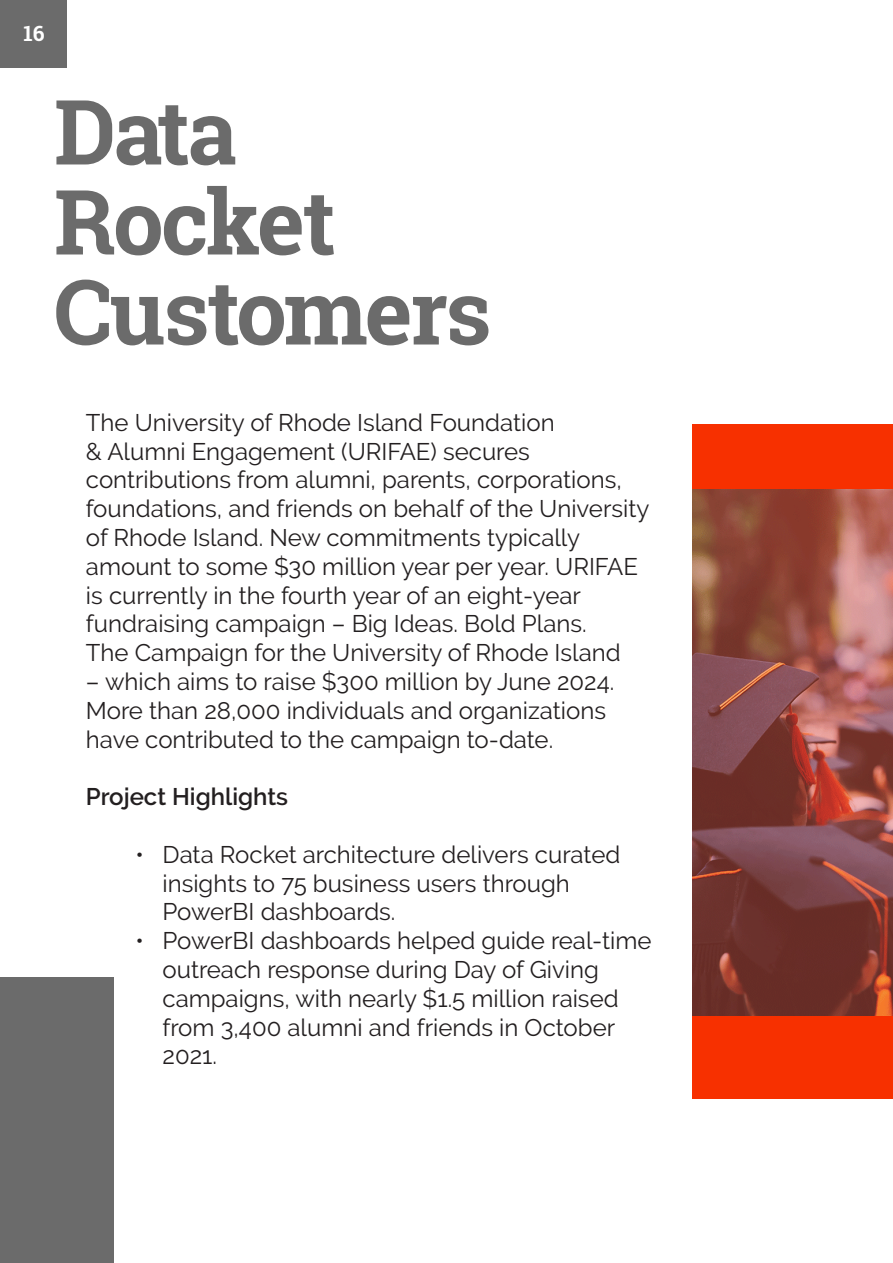
<style>
.page{position:relative;width:893px;height:1263px;background:#fff}
.page>*{position:absolute;margin:0;border:0;box-sizing:border-box;transform-origin:0 0}
.Titles_Green{font:700 90px/90px "Roboto Slab";letter-spacing:-.03em;color:#6b6b6b}
.Paragraph_Black{font:24px/28.8px "Raleway";color:#231f20}
.Paragraph_Black-2{font:600 24px "Raleway";color:#231f20}
.t1{font:700 21px "Roboto Slab";color:#fff}
</style>
<div class="page">
<div style="left:0;top:977px;width:114px;height:286px;background:#6b6b6b"></div>
<div style="left:692px;top:424px;width:201px;height:674px;background:#f73000"></div>
<svg style="left:692px;top:489px;width:201px;height:527px;background:#8c4a43"></svg>
<div style="left:0;top:0;width:67px;height:68px;background:#6b6b6b"></div>
<p class="t1" style="left:23px;top:19px;width:23px">16</p>
<p class="Titles_Green" style="left:54px;top:86px;width:184px">Data</p>
<p class="Titles_Green" style="left:54px;top:176px;width:439px">Rocket<br>Customers</p>
<p class="Paragraph_Black" style="left:86px;top:408px;width:565px">The University of Rhode Island Foundation<br>&amp; Alumni Engagement (URIFAE) secures contributions from alumni, parents, corporations, foundations, and friends on behalf of the University of Rhode Island. New commitments typically amount to some $30 million year per year. URIFAE is currently in the fourth year of an eight-year fundraising campaign – Big Ideas. Bold Plans.<br>The Campaign for the University of Rhode Island</p>
<p class="Paragraph_Black" style="left:86px;top:667px;width:530px">– which aims to raise $300 million by June 2024.<br>More than 28,000 individuals and organizations have contributed to the campaign to-date.</p>
<p class="Paragraph_Black-2" style="left:86px;top:783px;width:204px">Project Highlights</p>
<p class="Paragraph_Black" style="left:162px;top:840px;width:459px;text-indent:-27px">• Data Rocket architecture delivers curated insights to 75 business users through<br>PowerBI dashboards.</p>
<p class="Paragraph_Black" style="left:162px;top:926px;width:491px;text-indent:-27px">• PowerBI dashboards helped guide real-time outreach response during Day of Giving campaigns, with nearly $1.5 million raised from 3,400 alumni and friends in October 2021.</p>
</div>
